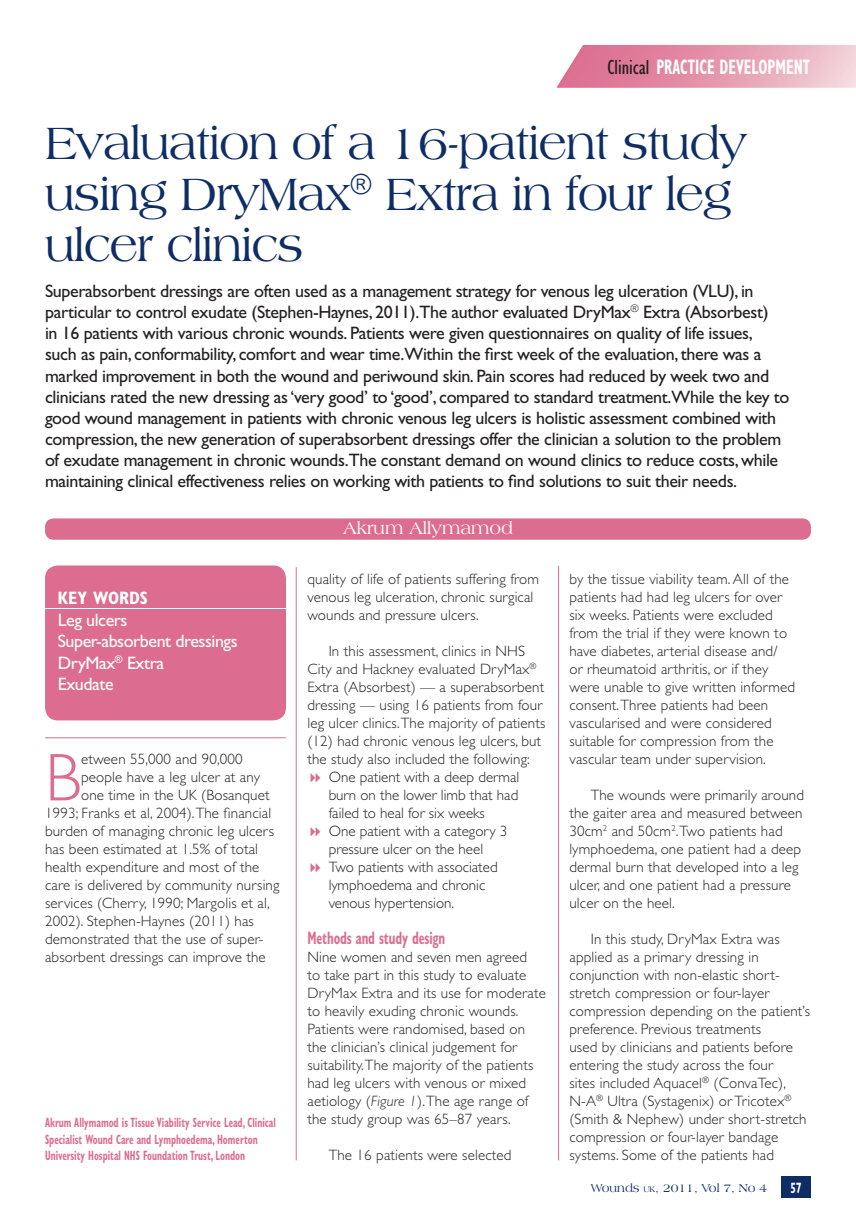
<style>
.page{position:relative;width:856px;height:1226px;background:#fff}
.page>*{position:absolute;margin:0;border:0;box-sizing:border-box;transform-origin:0 0}
.Drop_cap{font:300 67.8px "Gill Sans";color:#dc6c90}
.Article_Header{font:48px/51px "Americana BT";letter-spacing:-.025em;color:#0f2d65}
.t1{font:700 condensed 21px "Gill Sans";color:#fff;scale:.7 1}
.Abstract_body{font:18px/21px "Gill Sans";letter-spacing:-.02em;color:#231f20}
.t2{font:18px "Gill Sans";letter-spacing:-.025em;color:#fff}
.A-head{font:700 condensed 18px "Gill Sans";letter-spacing:-.01em;color:#dc6c90;scale:.7 1}
.Author_names{font:18px "Americana BT";color:#fff}
.Key_words_header{font:700 condensed 18px "Gill Sans";color:#fff}
.Body_text{font:300 15px/18px "Gill Sans";letter-spacing:.01em;color:#231f20}
.Drop_cap-2{font:300 15px/18px "Gill Sans";letter-spacing:.01em;color:#231f20}
.First_para{font:300 15px/18px "Gill Sans";letter-spacing:.01em;color:#231f20}
.bullet{font:300 15px/18px "Gill Sans";color:#231f20}
.t3{font:700 condensed 15px "Gill Sans";color:#fff;scale:.7 1}
.Author_details{font:700 condensed 13.5px/16.5px "Gill Sans";color:#dc6c90;scale:.7 1}
.t4{font:12px "Americana BT";color:#0f2d65}
.s1{font-weight:400;color:#231f20}
.s2{font-style:italic}
.s3{font-size:8.4px}
</style>
<div class="page">
<div style="left:45px;top:518px;width:765px;height:21px;background:#dc6c90;border-radius:9px"></div>
<hr style="left:296px;top:567px;width:1px;height:593px;background:#dc6c90">
<hr style="left:558px;top:566px;width:1px;height:594px;background:#dc6c90">
<svg style="left:556px;top:45px;width:299px;height:43px;background:#e79eb3"></svg>
<div style="left:781px;top:1176px;width:29px;height:21px;background:#0f2d65"></div>
<div style="left:45px;top:565px;width:241px;height:155px;background:#dc6c90;border-radius:13px"></div>
<hr style="left:45px;top:608px;width:241px;height:1px;background:#fff">
<hr style="left:45px;top:737px;width:241px;height:1px;background:#dc6c90">
<p class="t1" style="left:607px;top:54px;width:291px"><span class="s1">Clinical</span> PRACTICE DEVELOPMENT</p>
<p class="t1" style="left:594px;top:54px;width:291px"><span class="s1">Clin cal</span> PRACTICE DEV LOPMENT</p>
<p class="Article_Header" style="left:45px;top:117px;width:703px">Evaluation of a 16-patient study using DryMax<sup>®</sup> Extra in four leg ulcer clinics</p>
<p class="Abstract_body" style="left:45px;top:281px;width:745px">Superabsorbent dressings are often used as a management strategy for venous leg ulceration (VLU), in particular to control exudate (Stephen-Haynes, 2011).The author evaluated DryMax<sup>®</sup> Extra (Absorbest)<br>in 16 patients with various chronic wounds. Patients were given questionnaires on quality of life issues,<br>such as pain, conformability, comfort and wear time.Within the first week of the evaluation, there was a marked improvement in both the wound and periwound skin. Pain scores had reduced by week two and clinicians rated the new dressing as ‘very good’ to ‘good’, compared to standard treatment.While the key to good wound management in patients with chronic venous leg ulcers is holistic assessment combined with compression, the new generation of superabsorbent dressings offer the clinician a solution to the problem of exudate management in chronic wounds.The constant demand on wound clinics to reduce costs, while maintaining clinical effectiveness relies on working with patients to find solutions to suit their needs.</p>
<p class="Key_words_header" style="left:58px;top:587px;width:92px">KEY WORDS</p>
<p class="t2" style="left:58px;top:609px;width:71px">Leg ulcers</p>
<p class="t2" style="left:58px;top:630px;width:181px">Super-absorbent dressings</p>
<p class="t2" style="left:58px;top:652px;width:108px">DryMax<sup>®</sup> Extra</p>
<p class="t2" style="left:58px;top:674px;width:57px">Exudate</p>
<p class="Drop_cap" style="left:45px;top:739px;width:37px">B</p>
<p class="Drop_cap-2" style="left:81px;top:750px;width:163px">etween 55,000 and 90,000</p>
<p class="Drop_cap-2" style="left:81px;top:768px;width:180px">people have a leg ulcer at any</p>
<p class="Drop_cap-2" style="left:81px;top:786px;width:190px">one time in the UK (Bosanquet</p>
<p class="Drop_cap-2" style="left:45px;top:804px;width:228px">1993; Franks et al, 2004). The financial</p>
<p class="Drop_cap-2" style="left:45px;top:822px;width:230px">burden of managing chronic leg ulcers</p>
<p class="Drop_cap-2" style="left:45px;top:840px;width:214px">has been estimated at 1.5% of total</p>
<p class="Drop_cap-2" style="left:45px;top:858px;width:216px">health expenditure and most of the</p>
<p class="Drop_cap-2" style="left:45px;top:876px;width:236px">care is delivered by community nursing</p>
<p class="Drop_cap-2" style="left:45px;top:894px;width:226px">services (Cherry, 1990; Margolis et al,</p>
<p class="Drop_cap-2" style="left:45px;top:912px;width:210px">2002). Stephen-Haynes (2011) has</p>
<p class="Drop_cap-2" style="left:45px;top:930px;width:220px">demonstrated that the use of super-</p>
<p class="Drop_cap-2" style="left:45px;top:948px;width:222px">absorbent dressings can improve the</p>
<p class="Author_details" style="left:45px;top:1114px;width:331px">Akrum Allymamod is Tissue Viability Service Lead, Clinical<br>Specialist Wound Care and Lymphoedema, Homerton<br>University Hospital NHS Foundation Trust, London</p>
<p class="Author_names" style="left:343px;top:518px;width:171px">Akrum Allymamod</p>
<p class="Drop_cap-2" style="left:307px;top:569px;width:233px">quality of life of patients suffering from venous leg ulceration, chronic surgical wounds and pressure ulcers.</p>
<p class="Body_text" style="left:307px;top:641px;width:239px;text-indent:21px">In this assessment, clinics in NHS City and Hackney evaluated DryMax<sup>® </sup>Extra (Absorbest) — a superabsorbent dressing — using 16 patients from four leg ulcer clinics. The majority of patients (12) had chronic venous leg ulcers, but the study also included the following:</p>
<p class="bullet" style="left:328px;top:767px;width:192px;text-align:justify">One patient with a deep dermal burn on the lower limb that had failed to heal for six weeks</p>
<p class="bullet" style="left:328px;top:821px;width:180px">One patient with a category 3 pressure ulcer on the heel</p>
<p class="bullet" style="left:328px;top:857px;width:170px">Two patients with associated lymphoedema and chronic venous hypertension.</p>
<p class="A-head" style="left:307px;top:926px;width:198px">Methods and study design</p>
<p class="First_para" style="left:307px;top:947px;width:240px">Nine women and seven men agreed<br>to take part in this study to evaluate DryMax Extra and its use for moderate to heavily exuding chronic wounds.<br>Patients were randomised, based on the clinician’s clinical judgement for suitability. The majority of the patients had leg ulcers with venous or mixed aetiology (<span class="s2">Figure 1</span>). The age range of the study group was 65–87 years.</p>
<p class="Body_text" style="left:328px;top:1145px;width:184px">The 16 patients were selected</p>
<p class="Body_text" style="left:569px;top:569px;width:227px">by the tissue viability team. All of the patients had had leg ulcers for over six weeks. Patients were excluded from the trial if they were known to have diabetes, arterial disease and/<br>or rheumatoid arthritis, or if they were unable to give written informed consent. Three patients had been vascularised and were considered suitable for compression from the vascular team under supervision.</p>
<p class="Body_text" style="left:569px;top:785px;width:236px;text-indent:21px">The wounds were primarily around the gaiter area and measured between<br>30cm<sup>2</sup> and 50cm<sup>2</sup>. Two patients had lymphoedema, one patient had a deep dermal burn that developed into a leg ulcer, and one patient had a pressure ulcer on the heel.</p>
<p class="Body_text" style="left:569px;top:929px;width:242px;text-indent:21px">In this study, DryMax Extra was applied as a primary dressing in conjunction with non-elastic short&shy;stretch compression or four-layer compression depending on the patient’s preference. Previous treatments<br>used by clinicians and patients before entering the study across the four<br>sites included Aquacel<sup>®</sup> (ConvaTec), N-A<sup>®</sup> Ultra (Systagenix) or Tricotex<sup>® </sup>(Smith &amp; Nephew) under short-stretch compression or four-layer bandage systems. Some of the patients had</p>
<p class="t4" style="left:591px;top:1180px;width:178px">Wounds <span class="s3">uk</span>, 2011, Vol 7, No 4</p>
<p class="t3" style="left:790px;top:1178px;width:17px">57</p>
</div>
